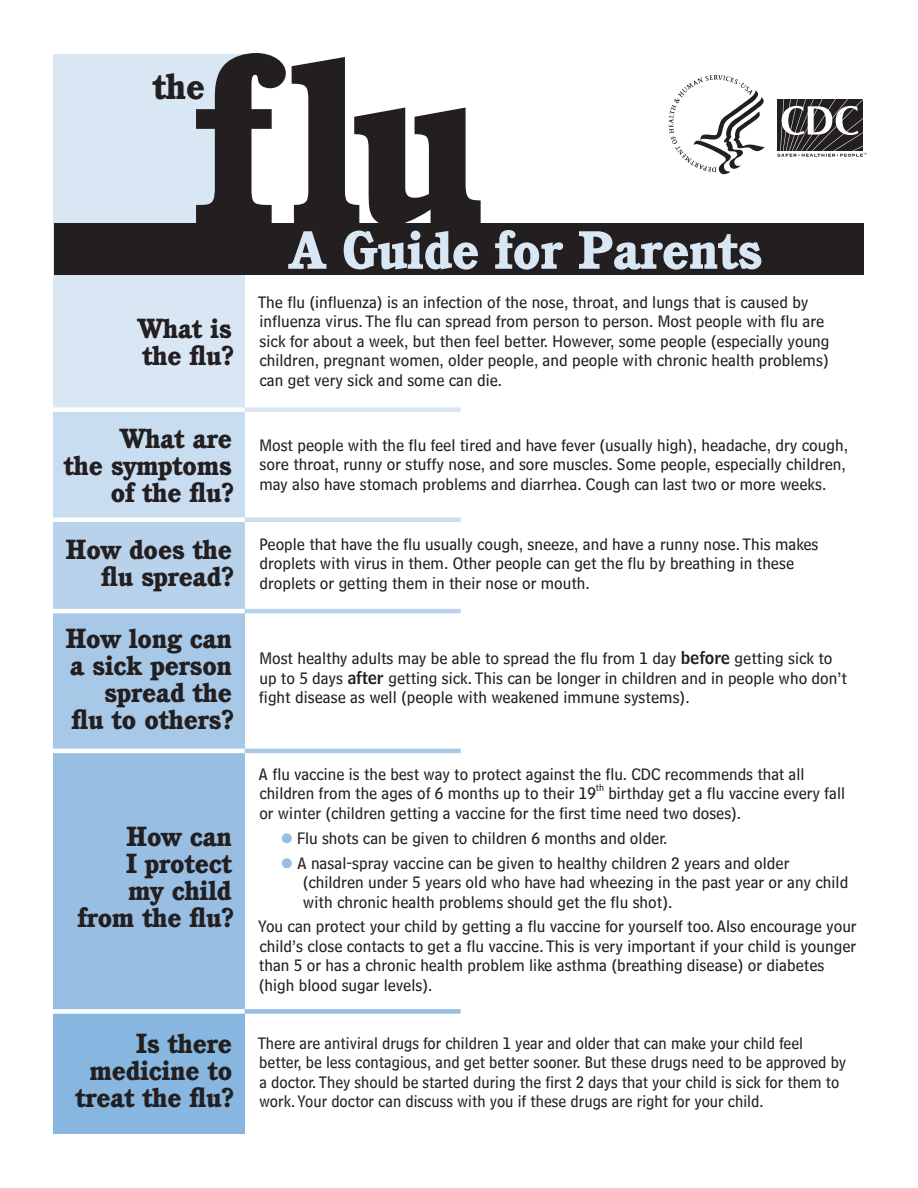
<style>
.page{position:relative;width:918px;height:1188px;background:#fff}
.page>*{position:absolute;margin:0;border:0;box-sizing:border-box;transform-origin:0 0}
.t1{font:800 52.5px "Cushing Std";color:#d9e7f4}
.t2{font:800 35.85px "Cushing Std";color:#231f20}
.t3{font:800 27px/27px "Cushing Std";color:#231f20;text-align:right}
.Flu_Body{font:17.25px/19.5px "Bell Centennial Std Sub Capt";color:#231f20}
.Flu_Body-2{font:17.25px/19.5px "Bell Centennial Std Sub Capt";color:#231f20;scale:.96 1}
.Flu_Body-3{font:10.05px "Bell Centennial Std Sub Capt";color:#231f20}
.s1{font-family:"Bell Centennial Std Name Num"}
.s2{font-size:34.5px;color:#98bee3}
</style>
<div class="page">
<div style="left:53px;top:54px;width:192px;height:354px;background:#d9e7f4"></div>
<div style="left:54px;top:223px;width:810px;height:51px;background:#231f20"></div>
<svg style="left:196px;top:53px;width:285px;height:170px"></svg>
<svg style="left:669px;top:75px;width:96px;height:99px"></svg>
<svg style="left:777px;top:99px;width:90px;height:58px"></svg>
<div style="left:245px;top:407px;width:216px;height:5px;background:#d9e7f4"></div>
<hr style="left:245px;top:518px;width:216px;height:4px;background:#c9ddf0">
<hr style="left:245px;top:609px;width:216px;height:4px;background:#b8d2ec">
<div style="left:245px;top:1009px;width:216px;height:5px;background:#98bee3"></div>
<hr style="left:245px;top:749px;width:216px;height:4px;background:#a8c8e7">
<div style="left:53px;top:409px;width:192px;height:111px;background:#c9ddf0"></div>
<div style="left:53px;top:519px;width:192px;height:91px;background:#b8d2ec"></div>
<div style="left:53px;top:610px;width:192px;height:142px;background:#a8c8e7"></div>
<div style="left:53px;top:751px;width:192px;height:261px;background:#98bee3"></div>
<div style="left:53px;top:1012px;width:192px;height:122px;background:#87b7e0"></div>
<div style="left:39px;top:407px;width:206px;height:5px;background:#fff"></div>
<hr style="left:39px;top:518px;width:206px;height:4px;background:#fff">
<hr style="left:39px;top:609px;width:206px;height:4px;background:#fff">
<div style="left:39px;top:1009px;width:206px;height:5px;background:#fff"></div>
<hr style="left:39px;top:749px;width:206px;height:4px;background:#fff">
<h1 class="t2" style="left:153px;top:64px;width:53px">the</h1>
<h3 class="t3" style="left:138px;top:314px;width:98px;text-align:left">What is the flu?</h3>
<h2 class="t1" style="left:289px;top:218px;width:475px">A Guide for Parents</h2>
<p class="Flu_Body" style="left:258px;top:292px;width:573px">The flu (influenza) is an infection of the nose, throat, and lungs that is caused by influenza virus. The flu can spread from person to person. Most people with flu are sick for about a week, but then feel better. However, some people (especially young children, pregnant women, older people, and people with chronic health problems) can get very sick and some can die.</p>
<h3 class="t3" style="left:64px;top:424px;width:172px">What are<br>the symptoms of the flu?</h3>
<p class="Flu_Body" style="left:259px;top:435px;width:590px">Most people with the flu feel tired and have fever (usually high), headache, dry cough, sore throat, runny or stuffy nose, and sore muscles. Some people, especially children, may also have stomach problems and diarrhea. Cough can last two or more weeks.</p>
<h3 class="t3" style="left:66px;top:535px;width:170px">How does the flu spread?</h3>
<p class="Flu_Body" style="left:259px;top:534px;width:561px">People that have the flu usually cough, sneeze, and have a runny nose. This makes droplets with virus in them. Other people can get the flu by breathing in these droplets or getting them in their nose or mouth.</p>
<h3 class="t3" style="left:66px;top:625px;width:170px">How long can a sick person spread the<br>flu to others?</h3>
<p class="Flu_Body" style="left:259px;top:648px;width:589px">Most healthy adults may be able to spread the flu from 1 day <span class="s1">before</span> getting sick to up to 5 days <span class="s1">after</span> getting sick. This can be longer in children and in people who don’t fight disease as well (people with weakened immune systems).</p>
<h3 class="t3" style="left:78px;top:822px;width:158px">How can<br>I protect<br>my child from the flu?</h3>
<p class="Flu_Body" style="left:259px;top:764px;width:547px">A flu vaccine is the best way to protect against the flu. CDC recommends that all children from the ages of 6 months up to their 19</p>
<p class="Flu_Body-3" style="left:596px;top:781px;width:10px">th</p>
<p class="Flu_Body" style="left:259px;top:784px;width:587px;text-indent:349px">birthday get a flu vaccine every fall or winter (children getting a vaccine for the first time need two doses).</p>
<p class="Flu_Body" style="left:277px;top:828px;width:392px"><span class="s2">•</span>Flu shots can be given to children 6 months and older.</p>
<p class="Flu_Body" style="left:303px;top:853px;width:547px;text-indent:-26px"><span class="s2">•</span>A nasal-spray vaccine can be given to healthy children 2 years and older (children under 5 years old who have had wheezing in the past year or any child with chronic health problems should get the flu shot).</p>
<p class="Flu_Body" style="left:258px;top:917px;width:600px">You can protect your child by getting a flu vaccine for yourself too. Also encourage your child’s close contacts to get a flu vaccine. This is very important if your child is younger than 5 or has a chronic health problem like asthma (breathing disease) or diabetes (high blood sugar levels).</p>
<h3 class="t3" style="left:75px;top:1030px;width:161px">Is there medicine to treat the flu?</h3>
<p class="Flu_Body-2" style="left:258px;top:1033px;width:614px">There are antiviral drugs for children 1 year and older that can make your child feel better, be less contagious, and get better sooner. But these drugs need to be approved by a doctor. They should be started during the first 2 days that your child is sick for them to work. Your doctor can discuss with you if these drugs are right for your child.</p>
</div>
